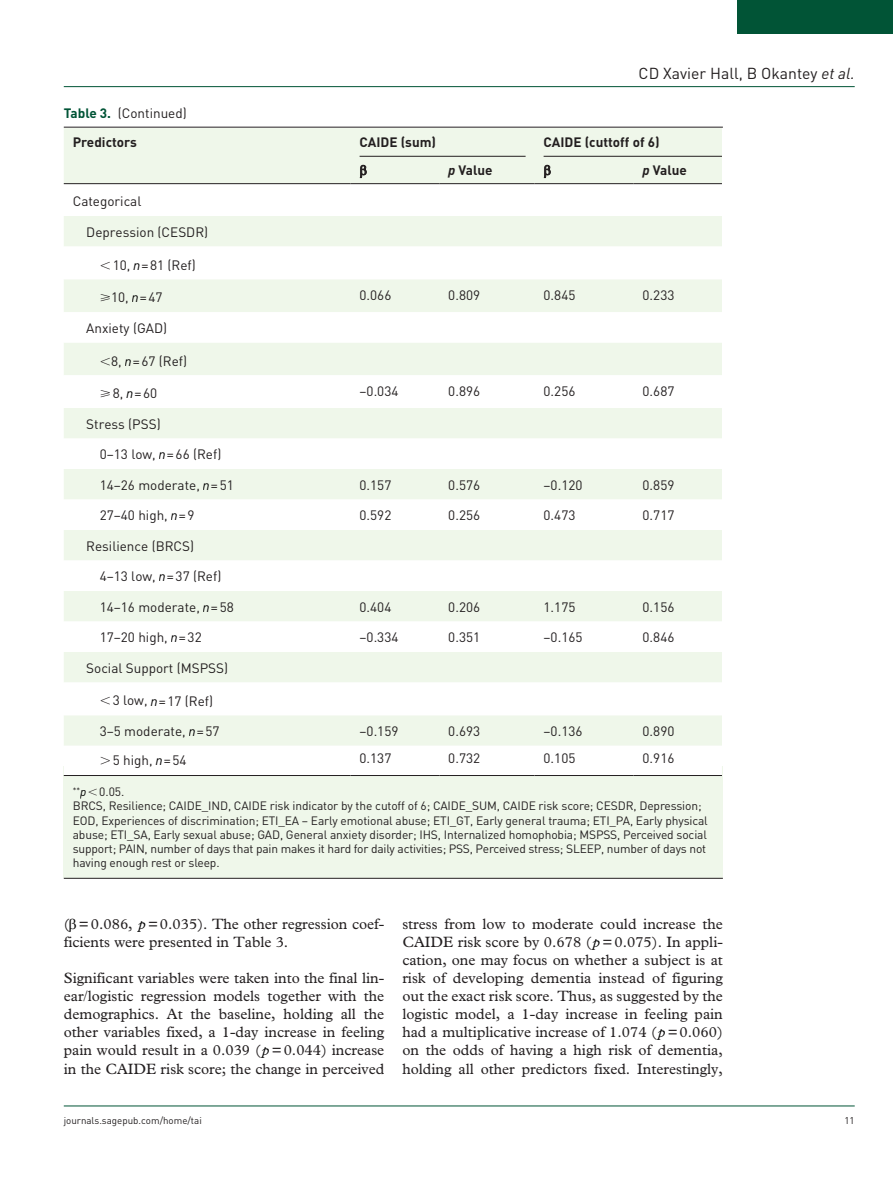
<style>
.page{position:relative;width:893px;height:1191px;background:#fff}
.page>*{position:absolute;margin:0;border:0;box-sizing:border-box;transform-origin:0 0}
.t1{font:15.75px "DIN";color:#231f20}
.t2{font:15px/18px "Plantin Std";color:#231f20;text-align:justify}
.t3{font:13.5px "DIN";color:#231f20}
.t4{font:700 13.5px "DIN";color:#231f20}
.t5{font:12px/14.2px "DIN";letter-spacing:-.01em;color:#231f20}
.t6{font:9.75px "DIN";color:#231f20}
.s1{font-weight:700;color:#015436}
.s2{font-style:italic}
.s3{font-style:italic;color:#000}
</style>
<div class="page">
<hr style="left:64px;top:86px;width:791px;height:1px;background:#015436">
<hr style="left:64px;top:1105px;width:791px;height:1px;background:#015436">
<div style="left:738px;top:0;width:155px;height:34px;background:#015436"></div>
<div style="left:64px;top:766px;width:659px;height:112px;background:#eff7ea"></div>
<hr style="left:64px;top:878px;width:659px;height:1px;background:#231f20">
<div style="left:64px;top:128px;width:658px;height:55px;background:#eff7ea"></div>
<svg style="left:64px;top:184px;width:658px;height:591px"></svg>
<hr style="left:64px;top:183px;width:287px;height:1px;background:#231f20">
<hr style="left:351px;top:183px;width:88px;height:1px;background:#231f20">
<hr style="left:439px;top:183px;width:96px;height:1px;background:#231f20">
<hr style="left:535px;top:183px;width:99px;height:1px;background:#231f20">
<hr style="left:634px;top:183px;width:88px;height:1px;background:#231f20">
<hr style="left:64px;top:775px;width:287px;height:1px;background:#231f20">
<hr style="left:351px;top:775px;width:88px;height:1px;background:#231f20">
<hr style="left:439px;top:775px;width:96px;height:1px;background:#231f20">
<hr style="left:535px;top:775px;width:99px;height:1px;background:#231f20">
<hr style="left:634px;top:775px;width:88px;height:1px;background:#231f20">
<hr style="left:360px;top:156px;width:166px;height:1px;background:#231f20">
<hr style="left:544px;top:156px;width:178px;height:1px;background:#231f20">
<hr style="left:64px;top:127px;width:659px;height:1px;background:#231f20">
<svg style="left:360px;top:165px;width:7px;height:13px"></svg>
<svg style="left:544px;top:165px;width:7px;height:13px"></svg>
<svg style="left:101px;top:261px;width:9px;height:8px"></svg>
<svg style="left:101px;top:357px;width:9px;height:8px"></svg>
<svg style="left:101px;top:697px;width:9px;height:8px"></svg>
<svg style="left:101px;top:756px;width:9px;height:8px"></svg>
<p class="t3" style="left:64px;top:104px;width:125px"><span class="s1">Table 3.</span> (Continued)</p>
<p class="t1" style="left:639px;top:63px;width:218px">CD Xavier Hall, B Okantey <span class="s2">et al.</span></p>
<p class="t4" style="left:73px;top:133px;width:66px">Predictors</p>
<p class="t4" style="left:360px;top:133px;width:78px">CAIDE (sum)</p>
<p class="t4" style="left:544px;top:133px;width:118px">CAIDE (cuttoff of 6)</p>
<p class="t4" style="left:448px;top:161px;width:46px"><span class="s2">p</span> Value</p>
<p class="t4" style="left:643px;top:161px;width:46px"><span class="s2">p</span> Value</p>
<p class="t3" style="left:73px;top:192px;width:70px">Categorical</p>
<p class="t3" style="left:86px;top:223px;width:123px">Depression (CESDR)</p>
<p class="t3" style="left:113px;top:256px;width:85px">10, <span class="s3">n</span>=81 (Ref)</p>
<p class="t3" style="left:100px;top:289px;width:64px">⩾10, <span class="s3">n</span>=47</p>
<p class="t3" style="left:360px;top:287px;width:33px">0.066</p>
<p class="t3" style="left:448px;top:287px;width:33px">0.809</p>
<p class="t3" style="left:544px;top:287px;width:33px">0.845</p>
<p class="t3" style="left:643px;top:287px;width:33px">0.233</p>
<p class="t3" style="left:86px;top:319px;width:82px">Anxiety (GAD)</p>
<p class="t3" style="left:111px;top:352px;width:78px">8, <span class="s3">n</span>=67 (Ref)</p>
<p class="t3" style="left:100px;top:385px;width:59px">⩾8, <span class="s3">n</span>=60</p>
<p class="t3" style="left:360px;top:383px;width:40px">–0.034</p>
<p class="t3" style="left:448px;top:383px;width:33px">0.896</p>
<p class="t3" style="left:544px;top:383px;width:33px">0.256</p>
<p class="t3" style="left:643px;top:383px;width:33px">0.687</p>
<p class="t3" style="left:86px;top:415px;width:76px">Stress (PSS)</p>
<p class="t3" style="left:100px;top:446px;width:123px">0–13 low, <span class="s3">n</span>=66 (Ref)</p>
<p class="t3" style="left:100px;top:476px;width:136px">14–26 moderate, <span class="s3">n</span>=51</p>
<p class="t3" style="left:360px;top:476px;width:33px">0.157</p>
<p class="t3" style="left:448px;top:476px;width:33px">0.576</p>
<p class="t3" style="left:544px;top:476px;width:40px">–0.120</p>
<p class="t3" style="left:643px;top:476px;width:33px">0.859</p>
<p class="t3" style="left:100px;top:507px;width:96px">27–40 high, <span class="s3">n</span>=9</p>
<p class="t3" style="left:360px;top:507px;width:33px">0.592</p>
<p class="t3" style="left:448px;top:507px;width:33px">0.256</p>
<p class="t3" style="left:544px;top:507px;width:33px">0.473</p>
<p class="t3" style="left:643px;top:507px;width:33px">0.717</p>
<p class="t3" style="left:86px;top:537px;width:109px">Resilience (BRCS)</p>
<p class="t3" style="left:100px;top:568px;width:123px">4–13 low, <span class="s3">n</span>=37 (Ref)</p>
<p class="t3" style="left:100px;top:598px;width:136px">14–16 moderate, <span class="s3">n</span>=58</p>
<p class="t3" style="left:360px;top:598px;width:33px">0.404</p>
<p class="t3" style="left:448px;top:598px;width:33px">0.206</p>
<p class="t3" style="left:544px;top:598px;width:33px">1.175</p>
<p class="t3" style="left:643px;top:598px;width:33px">0.156</p>
<p class="t3" style="left:100px;top:629px;width:103px">17–20 high, <span class="s3">n</span>=32</p>
<p class="t3" style="left:360px;top:629px;width:40px">–0.334</p>
<p class="t3" style="left:448px;top:629px;width:33px">0.351</p>
<p class="t3" style="left:544px;top:629px;width:40px">–0.165</p>
<p class="t3" style="left:643px;top:629px;width:33px">0.846</p>
<p class="t3" style="left:86px;top:659px;width:143px">Social Support (MSPSS)</p>
<p class="t3" style="left:113px;top:692px;width:102px">3 low, <span class="s3">n</span>=17 (Ref)</p>
<p class="t3" style="left:100px;top:722px;width:121px">3–5 moderate, <span class="s3">n</span>=57</p>
<p class="t3" style="left:360px;top:722px;width:40px">–0.159</p>
<p class="t3" style="left:448px;top:722px;width:33px">0.693</p>
<p class="t3" style="left:544px;top:722px;width:40px">–0.136</p>
<p class="t3" style="left:643px;top:722px;width:33px">0.890</p>
<p class="t3" style="left:113px;top:751px;width:75px">5 high, <span class="s3">n</span>=54</p>
<p class="t3" style="left:360px;top:749px;width:33px">0.137</p>
<p class="t3" style="left:448px;top:749px;width:33px">0.732</p>
<p class="t3" style="left:544px;top:749px;width:33px">0.105</p>
<p class="t3" style="left:643px;top:749px;width:33px">0.916</p>
<p class="t5" style="left:73px;top:784px;width:636px"><sup>**</sup><span class="s3">p</span> 0.05.<br>BRCS, Resilience; CAIDE_IND, CAIDE risk indicator by the cutoff of 6; CAIDE_SUM, CAIDE risk score; CESDR, Depression; EOD, Experiences of discrimination; ETI_EA – Early emotional abuse; ETI_GT, Early general trauma; ETI_PA, Early physical abuse; ETI_SA, Early sexual abuse; GAD, General anxiety disorder; IHS, Internalized homophobia; MSPSS, Perceived social support; PAIN, number of days that pain makes it hard for daily activities; PSS, Perceived stress; SLEEP, number of days not having enough rest or sleep.</p>
<p class="t2" style="left:64px;top:915px;width:322px">( =0.086, <span class="s3">p</span> =0.035). The other regression coef&shy;ficients were presented in Table 3.</p>
<p class="t2" style="left:64px;top:969px;width:322px">Significant variables were taken into the final lin&shy;ear/logistic regression models together with the demographics. At the baseline, holding all the other variables fixed, a 1-day increase in feeling pain would result in a 0.039 (<span class="s3">p</span> =0.044) increase in the CAIDE risk score; the change in perceived</p>
<p class="t2" style="left:402px;top:915px;width:322px">stress from low to moderate could increase the CAIDE risk score by 0.678 (<span class="s3">p</span> =0.075). In appli&shy;cation, one may focus on whether a subject is at risk of developing dementia instead of figuring out the exact risk score. Thus, as suggested by the logistic model, a 1-day increase in feeling pain had a multiplicative increase of 1.074 (<span class="s3">p</span> =0.060) on the odds of having a high risk of dementia, holding all other predictors fixed. Interestingly,</p>
<p class="t6" style="left:64px;top:1114px;width:140px">journals.sagepub.com/home/tai</p>
<p class="t6" style="left:844px;top:1114px;width:12px">11</p>
</div>
